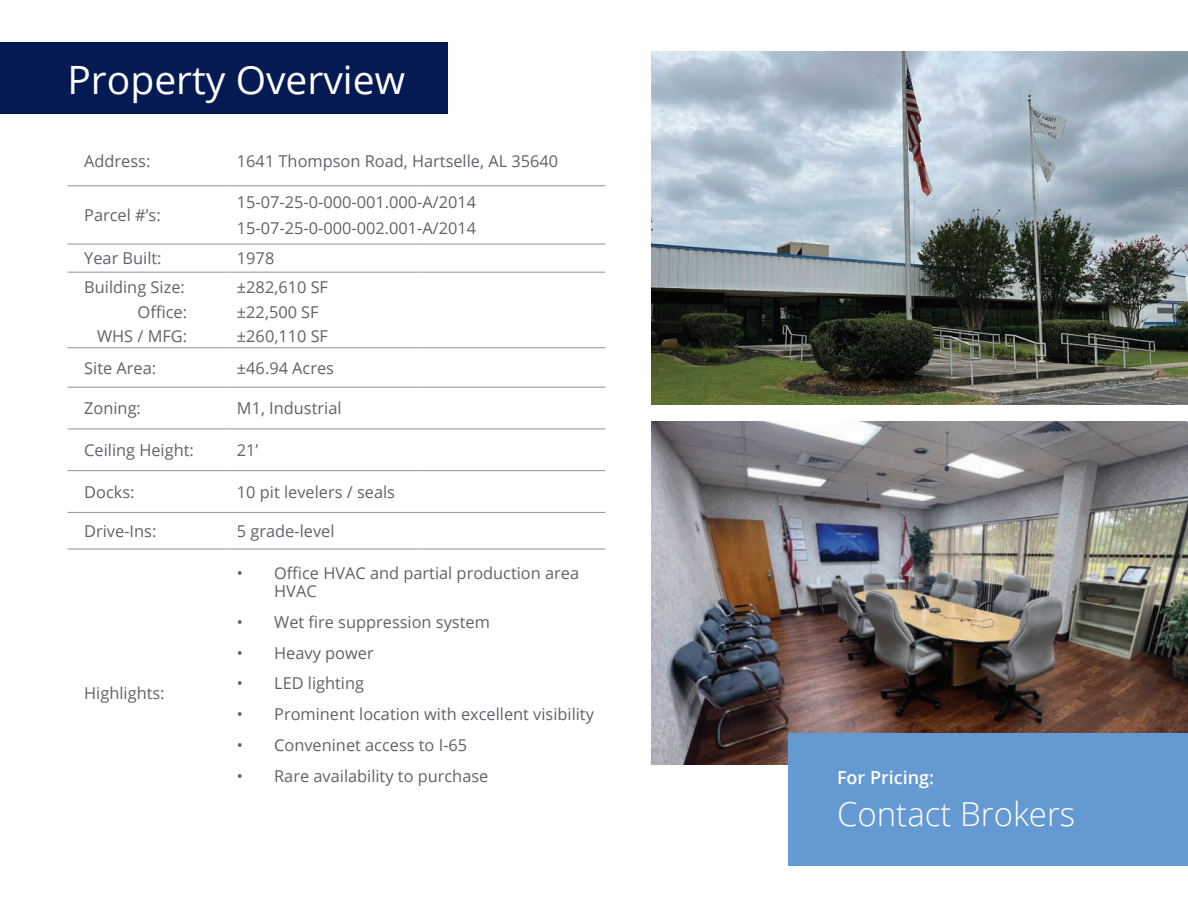
<style>
.page{position:relative;width:1188px;height:918px;background:#fff}
.page>*{position:absolute;margin:0;border:0;box-sizing:border-box;transform-origin:0 0}
.t1{font:39px "Open Sans";color:#fff}
.t2{font:300 33px "Open Sans";color:#fff}
.t3{font:600 18px "Open Sans";color:#fff}
.t4{font:16.5px "Open Sans";color:#5f6369}
.t5{font:16.35px/26.2px "Open Sans";color:#5f6369}
</style>
<div class="page">
<div style="left:0;top:42px;width:447px;height:71px;background:#051a53"></div>
<hr style="left:68px;top:185px;width:162px;height:1px;background:#929799">
<hr style="left:68px;top:244px;width:162px;height:1px;background:#929799">
<hr style="left:68px;top:272px;width:162px;height:1px;background:#929799">
<hr style="left:230px;top:185px;width:193px;height:1px;background:#929799">
<hr style="left:423px;top:185px;width:182px;height:1px;background:#929799">
<hr style="left:230px;top:244px;width:193px;height:1px;background:#929799">
<hr style="left:423px;top:244px;width:182px;height:1px;background:#929799">
<hr style="left:230px;top:272px;width:193px;height:1px;background:#929799">
<hr style="left:423px;top:272px;width:182px;height:1px;background:#929799">
<hr style="left:68px;top:347px;width:162px;height:1px;background:#929799">
<hr style="left:230px;top:347px;width:193px;height:1px;background:#929799">
<hr style="left:423px;top:347px;width:182px;height:1px;background:#929799">
<hr style="left:68px;top:387px;width:162px;height:1px;background:#929799">
<hr style="left:230px;top:387px;width:193px;height:1px;background:#929799">
<hr style="left:423px;top:387px;width:182px;height:1px;background:#929799">
<hr style="left:68px;top:428px;width:162px;height:1px;background:#929799">
<hr style="left:230px;top:428px;width:193px;height:1px;background:#929799">
<hr style="left:423px;top:428px;width:182px;height:1px;background:#929799">
<hr style="left:68px;top:470px;width:162px;height:1px;background:#929799">
<hr style="left:230px;top:470px;width:193px;height:1px;background:#929799">
<hr style="left:423px;top:470px;width:182px;height:1px;background:#929799">
<hr style="left:68px;top:512px;width:162px;height:1px;background:#929799">
<hr style="left:68px;top:549px;width:162px;height:1px;background:#929799">
<hr style="left:230px;top:512px;width:193px;height:1px;background:#929799">
<hr style="left:423px;top:512px;width:182px;height:1px;background:#929799">
<hr style="left:230px;top:549px;width:193px;height:1px;background:#929799">
<hr style="left:423px;top:549px;width:182px;height:1px;background:#929799">
<img style="left:652px;top:52px;width:536px;height:353px">
<img style="left:652px;top:422px;width:536px;height:343px">
<div style="left:788px;top:733px;width:400px;height:133px;background:#6599d1"></div>
<h1 class="t1" style="left:68px;top:53px;width:339px">Property Overview</h1>
<p class="t5" style="left:84px;top:148px;width:68px">Address:</p>
<p class="t5" style="left:237px;top:148px;width:323px">1641 Thompson Road, Hartselle, AL 35640</p>
<p class="t5" style="left:84px;top:202px;width:78px">Parcel #’s:</p>
<p class="t5" style="left:237px;top:189px;width:241px">15-07-25-0-000-001.000-A/2014<br>15-07-25-0-000-002.001-A/2014</p>
<p class="t5" style="left:84px;top:245px;width:79px">Year Built:</p>
<p class="t5" style="left:237px;top:245px;width:39px">1978</p>
<p class="t5" style="left:84px;top:273px;width:102px">Building Size:</p>
<p class="t5" style="left:237px;top:273px;width:93px">±282,610 SF</p>
<p class="t4" style="left:138px;top:301px;width:51px">Office:</p>
<p class="t5" style="left:97px;top:322px;width:92px">WHS / MFG:</p>
<p class="t5" style="left:237px;top:300px;width:93px;line-height:23.2px">±22,500 SF ±260,110 SF</p>
<p class="t5" style="left:84px;top:354px;width:73px">Site Area:</p>
<p class="t5" style="left:237px;top:354px;width:99px">±46.94 Acres</p>
<p class="t5" style="left:84px;top:395px;width:58px">Zoning:</p>
<p class="t5" style="left:237px;top:395px;width:106px">M1, Industrial</p>
<p class="t5" style="left:84px;top:437px;width:111px">Ceiling Height:</p>
<p class="t5" style="left:237px;top:437px;width:23px">21’</p>
<p class="t5" style="left:84px;top:478px;width:52px">Docks:</p>
<p class="t5" style="left:237px;top:478px;width:160px">10 pit levelers / seals</p>
<p class="t5" style="left:84px;top:517px;width:74px">Drive-Ins:</p>
<p class="t5" style="left:237px;top:517px;width:99px">5 grade-level</p>
<p class="t5" style="left:84px;top:680px;width:82px">Highlights:</p>
<p class="t5" style="left:274px;top:564px;width:306px;line-height:18px;text-indent:-37px">• Office HVAC and partial production area<br>HVAC</p>
<p class="t5" style="left:237px;top:608px;width:254px">• Wet fire suppression system</p>
<p class="t5" style="left:237px;top:639px;width:138px">• Heavy power</p>
<p class="t5" style="left:237px;top:670px;width:129px">• LED lighting</p>
<p class="t5" style="left:237px;top:701px;width:359px">• Prominent location with excellent visibility</p>
<p class="t5" style="left:237px;top:731px;width:232px">• Conveninet access to I-65</p>
<p class="t5" style="left:237px;top:762px;width:253px">• Rare availability to purchase</p>
<p class="t3" style="left:837px;top:766px;width:99px">For Pricing:</p>
<h2 class="t2" style="left:837px;top:792px;width:240px">Contact Brokers</h2>
</div>
